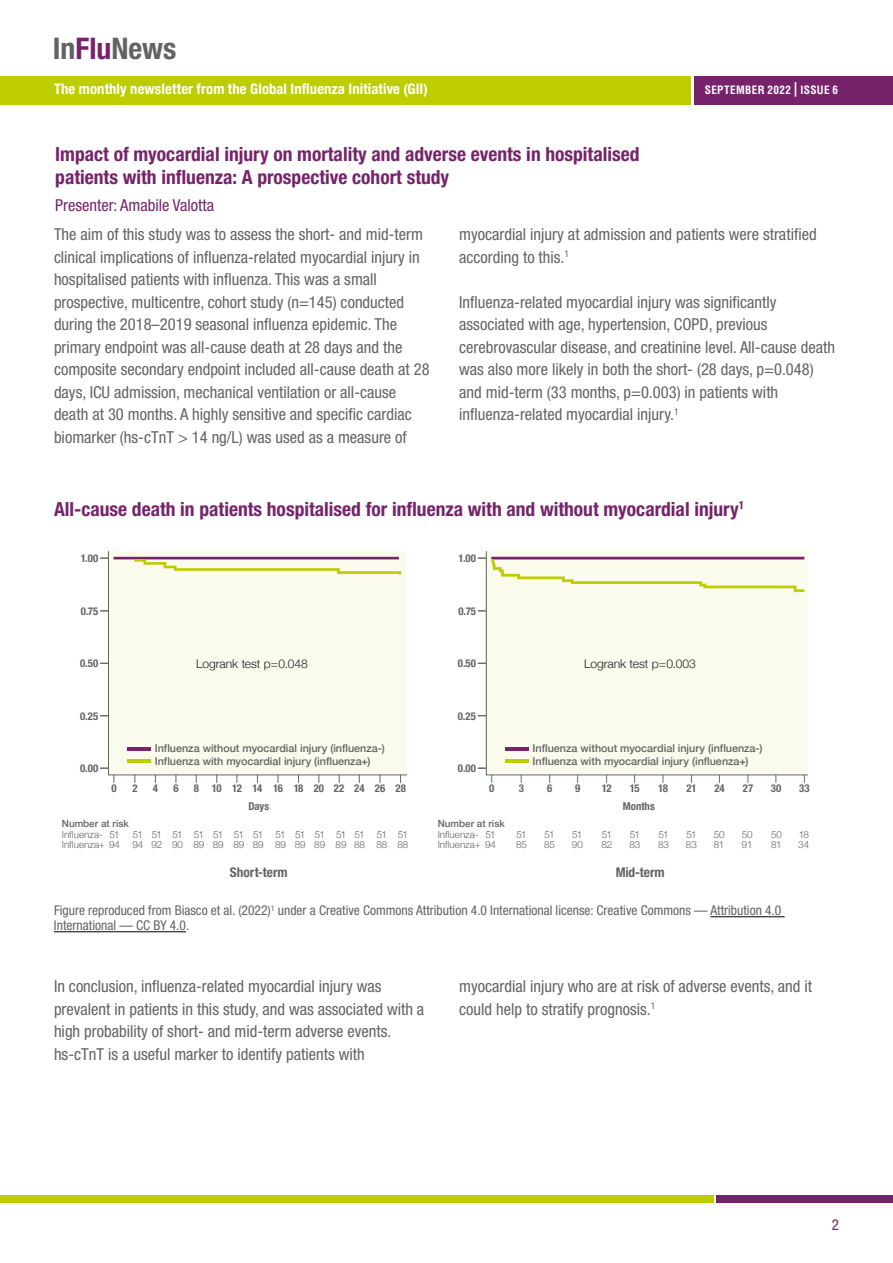
<style>
.page{position:relative;width:893px;height:1263px;background:#fff}
.page>*{position:absolute;margin:0;border:0;box-sizing:border-box;transform-origin:0 0}
.t1{font:700 condensed 29.85px "Helvetica Neue LT Std";color:#646363}
.t2{font:700 condensed 19.5px/22.5px "Helvetica Neue LT Std";color:#76236b}
.t3{font:condensed 16.5px/22.5px "Helvetica Neue LT Std";color:#646363}
.t4{font:condensed 16.5px "Helvetica Neue LT Std";color:#76236b}
.t5{font:condensed 15px "Helvetica Neue LT Std";color:#76236b}
.t6{font:700 condensed 14.7px "Helvetica Neue LT Std";letter-spacing:.01em;color:#fff}
.t7{font:condensed 13.5px/15px "Helvetica Neue LT Std";color:#646363}
.t8{font:700 condensed 13.35px "Helvetica Neue LT Std";letter-spacing:-.005em;color:#646363}
.t9{font:300 12.15px "Helvetica Neue";letter-spacing:-.005em;color:#1e1e1c}
.t10{font:700 condensed 11.25px "Helvetica LT Std";letter-spacing:.03em;color:#fff}
.t11{font:500 10.8px/12.9px "Helvetica Neue";color:#646363}
.t12{font:700 condensed 10.8px "Helvetica Neue LT Std";color:#646363}
.t13{font:300 9.9px/10.5px "Helvetica Neue";letter-spacing:-.005em;color:#646363;text-align:right}
.t14{font:500 9.9px "Helvetica Neue";color:#646363}
.s1{color:#76236b}
.s2{font-size:14.7px}
</style>
<div class="page">
<div style="left:0;top:76px;width:691px;height:28px;background:#bdcd00"></div>
<div style="left:694px;top:76px;width:199px;height:28px;background:#76236b"></div>
<div style="left:0;top:1195px;width:713px;height:7px;background:#bdcd00"></div>
<div style="left:716px;top:1195px;width:177px;height:7px;background:#76236b"></div>
<div style="left:108px;top:551px;width:299px;height:225px;background:#fafbec"></div>
<hr style="left:114px;top:557px;width:285px;height:2px;background:#76236b">
<svg style="left:132px;top:558px;width:270px;height:19px;background:#e7e4c0"></svg>
<div style="left:486px;top:551px;width:322px;height:225px;background:#fafbec"></div>
<svg style="left:478px;top:556px;width:329px;height:37px;background:#ebe7d0"></svg>
<hr style="left:128px;top:747px;width:23px;height:3px;background:#76236b">
<hr style="left:128px;top:759px;width:23px;height:4px;background:#bdcd00">
<hr style="left:505px;top:747px;width:24px;height:3px;background:#76236b">
<hr style="left:505px;top:759px;width:24px;height:4px;background:#bdcd00">
<hr style="left:710px;top:916px;width:75px;height:1px;background:#000">
<hr style="left:54px;top:931px;width:132px;height:1px;background:#000">
<h1 class="t1" style="left:53px;top:30px;width:125px">In<span class="s1">Flu</span>News</h1>
<p class="t6" style="left:54px;top:80px;width:375px">The monthly newsletter from the Global Influenza Initiative (GII)</p>
<p class="t10" style="left:705px;top:83px;width:135px">SEPTEMBER 2022 <span class="s2">|</span> ISSUE 6</p>
<p class="t2" style="left:55px;top:143px;width:586px">Impact of myocardial injury on mortality and adverse events in hospitalised patients with influenza: A prospective cohort study</p>
<p class="t4" style="left:55px;top:195px;width:160px">Presenter: Amabile Valotta</p>
<p class="t3" style="left:54px;top:223px;width:377px">The aim of this study was to assess the short- and mid-term clinical implications of influenza-related myocardial injury in hospitalised patients with influenza. This was a small prospective, multicentre, cohort study (n=145) conducted during the 2018–2019 seasonal influenza epidemic. The primary endpoint was all-cause death at 28 days and the composite secondary endpoint included all-cause death at 28 days, ICU admission, mechanical ventilation or all-cause death at 30 months. A highly sensitive and specific cardiac biomarker (hs-cTnT &gt; 14 ng/L) was used as a measure of</p>
<p class="t3" style="left:459px;top:223px;width:359px">myocardial injury at admission and patients were stratified according to this.<sup>1</sup></p>
<p class="t3" style="left:459px;top:290px;width:377px">Influenza-related myocardial injury was significantly associated with age, hypertension, COPD, previous cerebrovascular disease, and creatinine level. All-cause death was also more likely in both the short- (28 days, p=0.048) and mid-term (33 months, p=0.003) in patients with influenza-related myocardial injury.<sup>1</sup></p>
<p class="t2" style="left:54px;top:497px;width:692px">All-cause death in patients hospitalised for influenza with and without myocardial injury<sup>1</sup></p>
<p class="t12" style="left:81px;top:552px;width:19px">1.00</p>
<p class="t12" style="left:458px;top:552px;width:19px">1.00</p>
<p class="t12" style="left:81px;top:604px;width:19px">0.75</p>
<p class="t12" style="left:458px;top:604px;width:19px">0.75</p>
<p class="t12" style="left:80px;top:657px;width:20px">0.50</p>
<p class="t9" style="left:196px;top:653px;width:113px">Logrank test p=0.048</p>
<p class="t9" style="left:584px;top:653px;width:113px">Logrank test p=0.003</p>
<p class="t12" style="left:458px;top:657px;width:20px">0.50</p>
<p class="t12" style="left:80px;top:709px;width:20px">0.25</p>
<p class="t12" style="left:80px;top:762px;width:20px">0.00</p>
<p class="t11" style="left:155px;top:741px;width:231px">Influenza without myocardial injury (influenza-)<br>Influenza with myocardial injury (influenza+)</p>
<p class="t12" style="left:111px;top:781px;width:7px">0</p>
<p class="t12" style="left:132px;top:781px;width:7px">2</p>
<p class="t12" style="left:153px;top:781px;width:7px">4</p>
<p class="t12" style="left:173px;top:781px;width:7px">6</p>
<p class="t12" style="left:194px;top:781px;width:50px">8 10 12</p>
<p class="t12" style="left:253px;top:781px;width:155px">14 16 18 20 22 24 26 28</p>
<p class="t12" style="left:249px;top:800px;width:22px">Days</p>
<p class="t12" style="left:458px;top:709px;width:20px">0.25</p>
<p class="t12" style="left:458px;top:762px;width:20px">0.00</p>
<p class="t11" style="left:533px;top:741px;width:231px">Influenza without myocardial injury (influenza-)<br>Influenza with myocardial injury (influenza+)</p>
<p class="t12" style="left:489px;top:781px;width:7px">0</p>
<p class="t12" style="left:519px;top:781px;width:7px">3</p>
<p class="t12" style="left:547px;top:781px;width:7px">6</p>
<p class="t12" style="left:575px;top:781px;width:7px">9</p>
<p class="t12" style="left:602px;top:781px;width:11px">12</p>
<p class="t12" style="left:630px;top:781px;width:11px">15</p>
<p class="t12" style="left:658px;top:781px;width:11px">18</p>
<p class="t12" style="left:686px;top:781px;width:12px">21</p>
<p class="t12" style="left:714px;top:781px;width:12px">24</p>
<p class="t12" style="left:743px;top:781px;width:12px">27</p>
<p class="t12" style="left:771px;top:781px;width:12px">30</p>
<p class="t12" style="left:799px;top:781px;width:12px">33</p>
<p class="t12" style="left:623px;top:800px;width:33px">Months</p>
<p class="t14" style="left:62px;top:816px;width:69px">Number at risk</p>
<p class="t13" style="left:62px;top:828px;width:59px">Influenza- 51</p>
<p class="t13" style="left:62px;top:828px;width:348px">51 51 51 51 51 51 51 51 51 51 51 51 51 51<br>Influenza+ 94 94 92 90 89 89 89 89 89 89 89 89 88 88 88</p>
<p class="t14" style="left:438px;top:816px;width:69px">Number at risk</p>
<p class="t13" style="left:438px;top:828px;width:59px">Influenza- 51</p>
<p class="t13" style="left:516px;top:828px;width:12px">51</p>
<p class="t13" style="left:544px;top:828px;width:12px">51</p>
<p class="t13" style="left:572px;top:828px;width:12px">51</p>
<p class="t13" style="left:602px;top:828px;width:12px">51</p>
<p class="t13" style="left:630px;top:828px;width:12px">51</p>
<p class="t13" style="left:658px;top:828px;width:12px">51</p>
<p class="t13" style="left:686px;top:828px;width:12px">51</p>
<p class="t13" style="left:714px;top:828px;width:12px">50</p>
<p class="t13" style="left:742px;top:828px;width:12px">50</p>
<p class="t13" style="left:771px;top:828px;width:12px">50</p>
<p class="t13" style="left:799px;top:828px;width:12px">18</p>
<p class="t13" style="left:438px;top:839px;width:60px">Influenza+ 94</p>
<p class="t13" style="left:516px;top:839px;width:12px">85</p>
<p class="t13" style="left:544px;top:839px;width:12px">85</p>
<p class="t13" style="left:572px;top:839px;width:13px">90</p>
<p class="t13" style="left:601px;top:839px;width:12px">82</p>
<p class="t13" style="left:629px;top:839px;width:12px">83</p>
<p class="t13" style="left:658px;top:839px;width:12px">83</p>
<p class="t13" style="left:686px;top:839px;width:12px">83</p>
<p class="t13" style="left:714px;top:839px;width:12px">81</p>
<p class="t13" style="left:742px;top:839px;width:12px">91</p>
<p class="t13" style="left:771px;top:839px;width:12px">81</p>
<p class="t13" style="left:798px;top:839px;width:12px">34</p>
<p class="t8" style="left:230px;top:864px;width:59px">Short-term</p>
<p class="t8" style="left:616px;top:864px;width:51px">Mid-term</p>
<p class="t7" style="left:54px;top:903px;width:729px">Figure reproduced from Biasco et al. (2022)<sup>1</sup> under a Creative Commons Attribution 4.0 International license: Creative Commons — Attribution 4.0<br>International — CC BY 4.0.</p>
<p class="t3" style="left:54px;top:975px;width:372px">In conclusion, influenza-related myocardial injury was prevalent in patients in this study, and was associated with a high probability of short- and mid-term adverse events. hs-cTnT is a useful marker to identify patients with</p>
<p class="t3" style="left:459px;top:975px;width:354px">myocardial injury who are at risk of adverse events, and it could help to stratify prognosis.<sup>1</sup></p>
<p class="t5" style="left:832px;top:1216px;width:9px">2</p>
</div>
